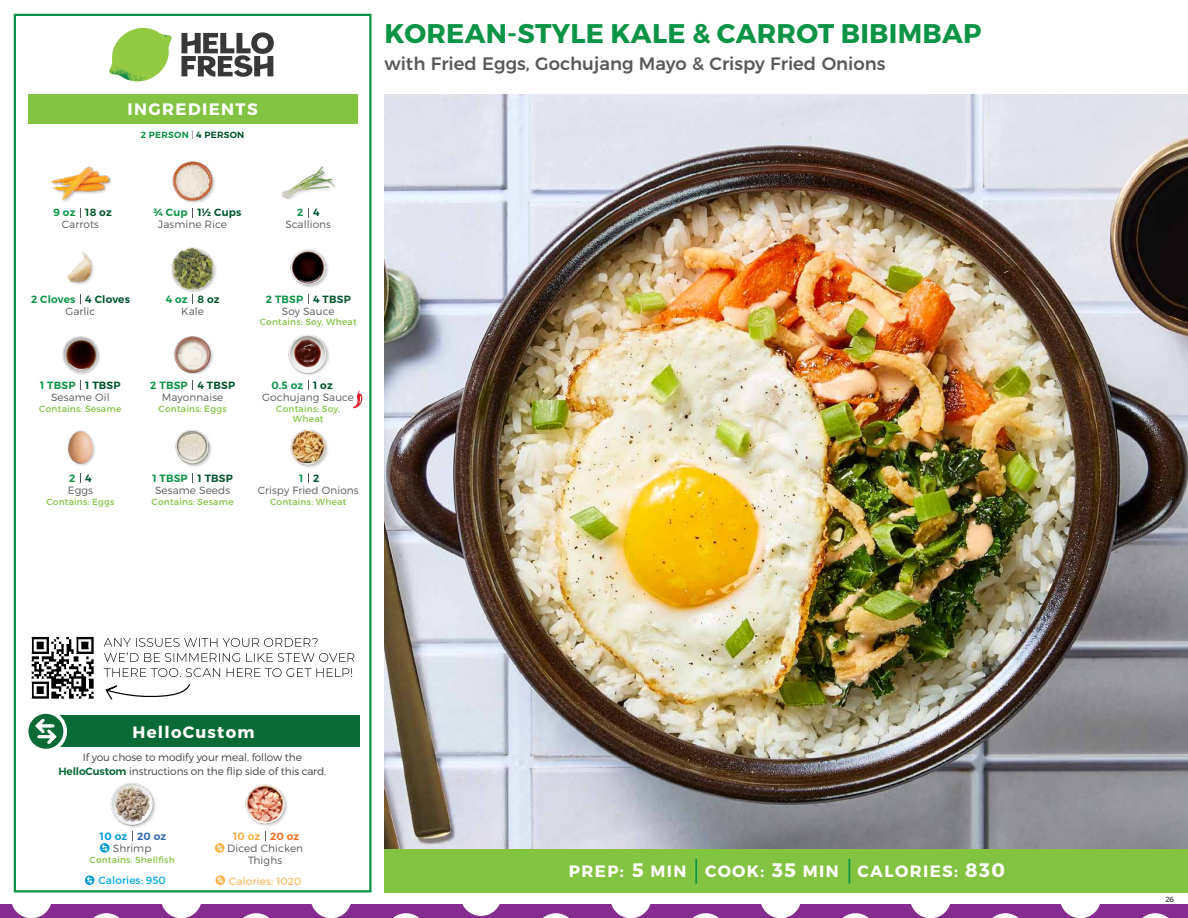
<style>
.page{position:relative;width:1188px;height:918px;background:#fff}
.page>*{position:absolute;margin:0;border:0;box-sizing:border-box;transform-origin:0 0}
.t1{font:700 27px "Montserrat";letter-spacing:.01em;color:#0b9446}
.t2{font:500 18px "Montserrat";color:#58595b}
.t3{font:700 16.5px "Montserrat";letter-spacing:.085em;color:#fff}
.t4{font:300 10.5px/12px "Montserrat";letter-spacing:.01em;color:#58595b;text-align:center}
.t5{font:300 10.5px/13.5px "Montserrat";letter-spacing:-.01em;color:#414042;text-align:center}
.t6{font:600 10.5px "Montserrat";letter-spacing:.02em;color:#00562c}
.t7{font:600 10.5px "Montserrat";letter-spacing:.02em;color:#0b9446}
.t8{font:10.5px "Montserrat";letter-spacing:.01em;color:#fabe6b}
.t9{font:10.5px "Montserrat";letter-spacing:.01em;color:#00a8e3}
.t10{font:600 10.5px "Montserrat";letter-spacing:.02em;color:#009bdf}
.t11{font:600 10.5px "Montserrat";letter-spacing:.02em;color:#f8af45}
.t12{font:9px/10.5px "Montserrat";letter-spacing:.025em;color:#82c341;text-align:center}
.t13{font:600 9px "Montserrat";letter-spacing:.03em;color:#0b9446}
.t14{font:300 7.5px "Montserrat";color:#000}
.s1{font-weight:300;color:#58595b}
.s2{color:#00562c}
.s3{font-weight:600;color:#0b6b37}
.s4{color:#3069b3}
.s5{color:#f37121}
.s6{font-size:19.5px}
</style>
<div class="page">
<div style="left:0;top:904px;width:1188px;height:14px;background:#862b90"></div>
<div style="left:11px;top:877px;width:41px;height:41px;background:#fff;border-radius:50%"></div>
<svg style="left:93px;top:913px;width:27px;height:5px"></svg>
<div style="left:161px;top:877px;width:41px;height:41px;background:#fff;border-radius:50%"></div>
<svg style="left:243px;top:913px;width:27px;height:5px"></svg>
<div style="left:311px;top:877px;width:41px;height:41px;background:#fff;border-radius:50%"></div>
<div style="left:460px;top:875px;width:42px;height:41px;background:#fff;border-radius:50%"></div>
<svg style="left:393px;top:913px;width:26px;height:5px"></svg>
<svg style="left:543px;top:913px;width:26px;height:5px"></svg>
<div style="left:610px;top:877px;width:41px;height:41px;background:#fff;border-radius:50%"></div>
<svg style="left:692px;top:913px;width:27px;height:5px"></svg>
<div style="left:760px;top:877px;width:41px;height:41px;background:#fff;border-radius:50%"></div>
<svg style="left:842px;top:913px;width:27px;height:5px"></svg>
<div style="left:910px;top:877px;width:41px;height:41px;background:#fff;border-radius:50%"></div>
<svg style="left:992px;top:913px;width:27px;height:5px"></svg>
<div style="left:1060px;top:877px;width:41px;height:41px;background:#fff;border-radius:50%"></div>
<svg style="left:1142px;top:913px;width:27px;height:5px"></svg>
<div style="left:384px;top:849px;width:804px;height:43px;background:#82c341"></div>
<svg style="left:181px;top:32px;width:93px;height:45px"></svg>
<svg style="left:114px;top:28px;width:55px;height:36px"></svg>
<img style="left:143px;top:28px;width:29px;height:24px">
<img style="left:112px;top:48px;width:54px;height:10px">
<img style="left:109px;top:52px;width:55px;height:30px">
<img style="left:142px;top:58px;width:24px;height:23px">
<div style="left:28px;top:94px;width:330px;height:30px;background:#82c341"></div>
<div style="left:14px;top:14px;width:358px;height:878px;border:2px solid #0b9446"></div>
<img style="left:384px;top:94px;width:804px;height:755px">
<div style="left:171px;top:248px;width:46px;height:46px;background:#000;opacity:.2"></div>
<img style="left:171px;top:247px;width:46px;height:43px">
<img style="left:290px;top:249px;width:38px;height:39px">
<div style="left:173px;top:161px;width:43px;height:43px;background:#000;opacity:.2"></div>
<img style="left:172px;top:161px;width:44px;height:41px">
<img style="left:281px;top:166px;width:54px;height:34px">
<img style="left:67px;top:251px;width:27px;height:34px">
<img style="left:51px;top:166px;width:59px;height:36px">
<img style="left:174px;top:336px;width:39px;height:39px">
<img style="left:288px;top:334px;width:41px;height:41px">
<img style="left:62px;top:336px;width:38px;height:39px">
<img style="left:175px;top:429px;width:37px;height:38px">
<img style="left:290px;top:429px;width:38px;height:39px">
<img style="left:68px;top:430px;width:27px;height:36px">
<svg style="left:353px;top:391px;width:9px;height:17px"></svg>
<div style="left:33px;top:715px;width:327px;height:32px;background:#0b6b37"></div>
<div style="left:25px;top:710px;width:42px;height:42px;background:#fff;border-radius:50%"></div>
<div style="left:28px;top:714px;width:35px;height:35px;background:#0a6b37;border-radius:50%"></div>
<svg style="left:35px;top:718px;width:22px;height:26px"></svg>
<div style="left:111px;top:783px;width:46px;height:46px;background:#000;opacity:.2"></div>
<img style="left:110px;top:783px;width:47px;height:43px">
<svg style="left:100px;top:843px;width:10px;height:10px"></svg>
<svg style="left:102px;top:844px;width:6px;height:7px"></svg>
<svg style="left:85px;top:875px;width:9px;height:10px"></svg>
<svg style="left:87px;top:877px;width:6px;height:7px"></svg>
<img style="left:245px;top:784px;width:43px;height:42px">
<hr style="left:695px;top:859px;width:2px;height:25px;background:#0b9446">
<svg style="left:849px;top:859px;width:1px;height:25px"></svg>
<img style="left:31px;top:636px;width:63px;height:63px">
<svg style="left:106px;top:684px;width:84px;height:16px"></svg>
<svg style="left:104px;top:668px;width:248px;height:9px"></svg>
<svg style="left:104px;top:653px;width:250px;height:9px"></svg>
<svg style="left:104px;top:638px;width:214px;height:9px"></svg>
<svg style="left:215px;top:843px;width:10px;height:10px"></svg>
<svg style="left:217px;top:844px;width:6px;height:7px"></svg>
<svg style="left:215px;top:875px;width:10px;height:10px"></svg>
<svg style="left:217px;top:877px;width:6px;height:7px"></svg>
<h3 class="t3" style="left:128px;top:99px;width:132px">INGREDIENTS</h3>
<p class="t13" style="left:141px;top:129px;width:105px">2 PERSON <span class="s1">|</span> <span class="s2">4 PERSON</span></p>
<h1 class="t1" style="left:385px;top:17px;width:598px">KOREAN-STYLE KALE &amp; CARROT BIBIMBAP</h1>
<h2 class="t2" style="left:384px;top:49px;width:503px">with Fried Eggs, Gochujang Mayo &amp; Crispy Fried Onions</h2>
<p class="t7" style="left:53px;top:206px;width:24px">9 oz</p>
<p class="t6" style="left:85px;top:206px;width:28px">18 oz</p>
<p class="t6" style="left:198px;top:206px;width:45px">1½ Cups</p>
<p class="t6" style="left:313px;top:206px;width:8px">4</p>
<p class="t7" style="left:153px;top:206px;width:36px">¾ Cup</p>
<p class="t7" style="left:297px;top:206px;width:8px">2</p>
<p class="t4" style="left:62px;top:218px;width:39px">Carrots</p>
<p class="t4" style="left:158px;top:218px;width:70px">Jasmine Rice</p>
<p class="t4" style="left:285px;top:218px;width:47px">Scallions</p>
<p class="t7" style="left:31px;top:292px;width:46px">2 Cloves</p>
<p class="t6" style="left:85px;top:292px;width:46px">4 Cloves</p>
<p class="t6" style="left:198px;top:292px;width:24px">8 oz</p>
<p class="t6" style="left:313px;top:292px;width:39px">4 TBSP</p>
<p class="t7" style="left:166px;top:292px;width:24px">4 oz</p>
<p class="t7" style="left:266px;top:292px;width:39px">2 TBSP</p>
<p class="t4" style="left:65px;top:305px;width:32px">Garlic</p>
<p class="t4" style="left:181px;top:305px;width:24px">Kale</p>
<p class="t4" style="left:282px;top:305px;width:54px">Soy Sauce</p>
<p class="t12" style="left:260px;top:317px;width:98px">Contains: Soy, Wheat</p>
<p class="t7" style="left:40px;top:379px;width:37px">1 TBSP</p>
<p class="t6" style="left:85px;top:379px;width:37px">1 TBSP</p>
<p class="t6" style="left:198px;top:379px;width:39px">4 TBSP</p>
<p class="t6" style="left:313px;top:379px;width:21px">1 oz</p>
<p class="t7" style="left:150px;top:379px;width:39px">2 TBSP</p>
<p class="t7" style="left:271px;top:379px;width:33px">0.5 oz</p>
<p class="t4" style="left:51px;top:391px;width:60px">Sesame Oil</p>
<p class="t12" style="left:39px;top:403px;width:84px">Contains: Sesame</p>
<p class="t4" style="left:162px;top:391px;width:63px">Mayonnaise</p>
<p class="t12" style="left:159px;top:403px;width:70px">Contains: Eggs</p>
<p class="t4" style="left:262px;top:391px;width:93px">Gochujang Sauce</p>
<p class="t12" style="left:276px;top:403px;width:65px">Contains: Soy,<br>Wheat</p>
<p class="t7" style="left:69px;top:472px;width:8px">2</p>
<p class="t6" style="left:85px;top:472px;width:8px">4</p>
<p class="t6" style="left:198px;top:472px;width:37px">1 TBSP</p>
<p class="t6" style="left:313px;top:472px;width:8px">2</p>
<p class="t7" style="left:152px;top:472px;width:37px">1 TBSP</p>
<p class="t7" style="left:299px;top:472px;width:6px">1</p>
<p class="t4" style="left:68px;top:484px;width:27px">Eggs</p>
<p class="t12" style="left:46px;top:496px;width:70px">Contains: Eggs</p>
<p class="t4" style="left:155px;top:484px;width:77px">Sesame Seeds</p>
<p class="t12" style="left:152px;top:496px;width:84px">Contains: Sesame</p>
<p class="t4" style="left:258px;top:484px;width:102px">Crispy Fried Onions</p>
<p class="t12" style="left:270px;top:496px;width:78px">Contains: Wheat</p>
<h3 class="t3" style="left:133px;top:722px;width:123px">HelloCustom</h3>
<p class="t5" style="left:58px;top:750px;width:269px">If you chose to modify your meal, follow the<br><span class="s3">HelloCustom</span> instructions on the flip side of this card.</p>
<p class="t10" style="left:100px;top:830px;width:68px">10 oz <span class="s4">20 oz</span></p>
<p class="t4" style="left:113px;top:842px;width:40px">Shrimp</p>
<p class="t12" style="left:90px;top:854px;width:87px">Contains: Shellfish</p>
<p class="t9" style="left:98px;top:874px;width:69px">Calories: 950</p>
<p class="t11" style="left:233px;top:830px;width:68px">10 oz <span class="s5">20 oz</span></p>
<p class="t4" style="left:227px;top:842px;width:77px">Diced Chicken<br>Thighs</p>
<p class="t8" style="left:229px;top:874px;width:74px">Calories: 1020</p>
<h3 class="t3" style="left:569px;top:861px;width:438px">PREP: <span class="s6">5</span> MIN COOK: <span class="s6">35</span> MIN CALORIES: <span class="s6">830</span></h3>
<p class="t14" style="left:1165px;top:895px;width:10px">26</p>
</div>
